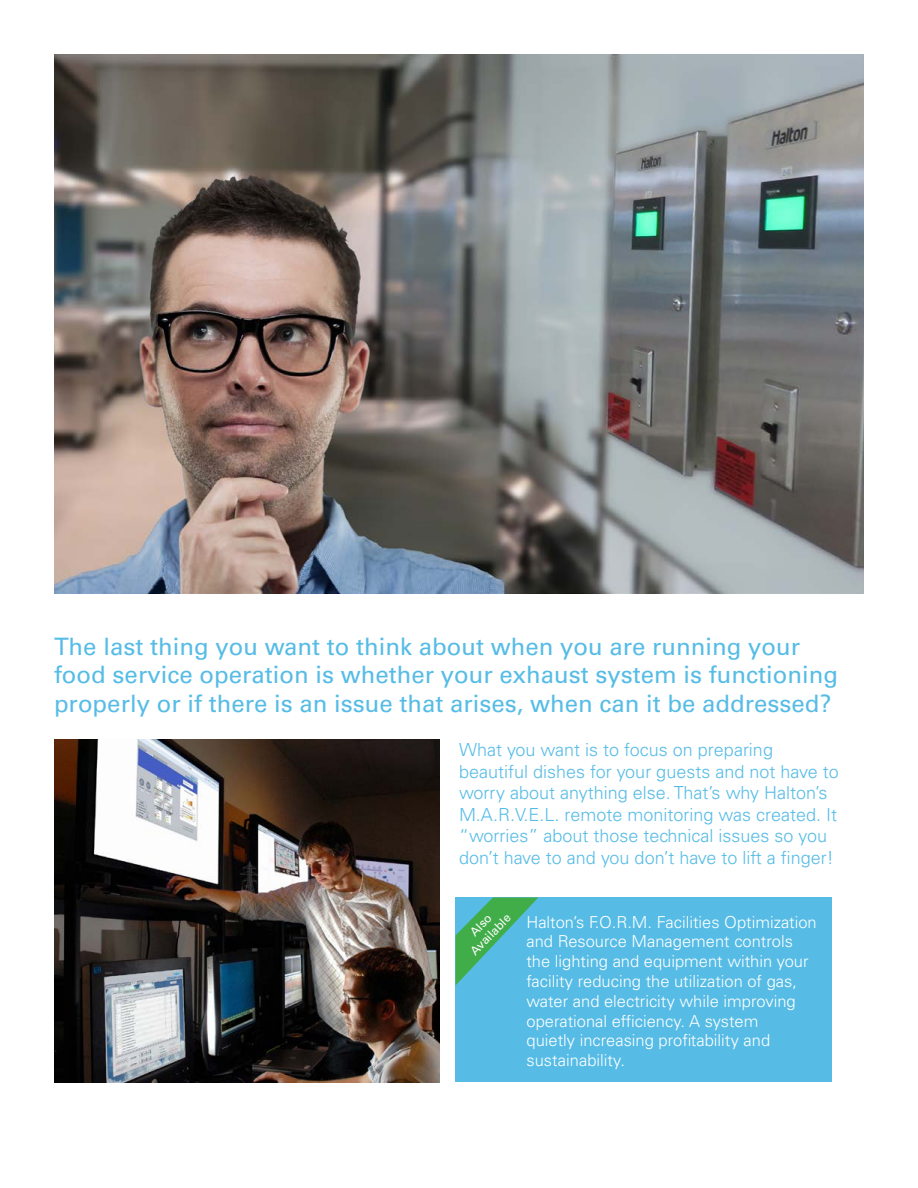
<style>
.page{position:relative;width:918px;height:1188px;background:#fff}
.page>*{position:absolute;margin:0;border:0;box-sizing:border-box;transform-origin:0 0}
.t1{font:24px/28.8px "Univers LT Std";color:#56bce6}
.t2{font:300 18px/21.6px "Univers LT Std";color:#56bce6}
.t3{font:300 16.5px/19.8px "Univers LT Std";color:#fff}
.t4{font:12px/13.5px "Univers LT Std";color:#fff;text-align:center}
</style>
<div class="page">
<img style="left:54px;top:54px;width:810px;height:540px">
<img style="left:54px;top:740px;width:385px;height:342px">
<div style="left:455px;top:897px;width:377px;height:185px;background:#56bce6"></div>
<svg style="left:455px;top:897px;width:83px;height:89px"></svg>
<h1 class="t1" style="left:54px;top:632px;width:786px">The last thing you want to think about when you are running your food service operation is whether your exhaust system is functioning properly or if there is an issue that arises, when can it be addressed?</h1>
<p class="t2" style="left:459px;top:739px;width:381px">What you want is to focus on preparing beautiful dishes for your guests and not have to worry about anything else. That’s why Halton’s M.A.R.V.E.L. remote monitoring was created. It “worries” about those technical issues so you don’t have to and you don’t have to lift a finger!</p>
<p class="t4" style="left:458px;top:939px;width:54px;rotate:-46deg">Also<br>Available</p>
<p class="t3" style="left:526px;top:912px;width:292px">Halton’s F.O.R.M. Facilities Optimization and Resource Management controls the lighting and equipment within your facility reducing the utilization of gas, water and electricity while improving operational efficiency. A system<br>quietly increasing profitability and sustainability.</p>
</div>
